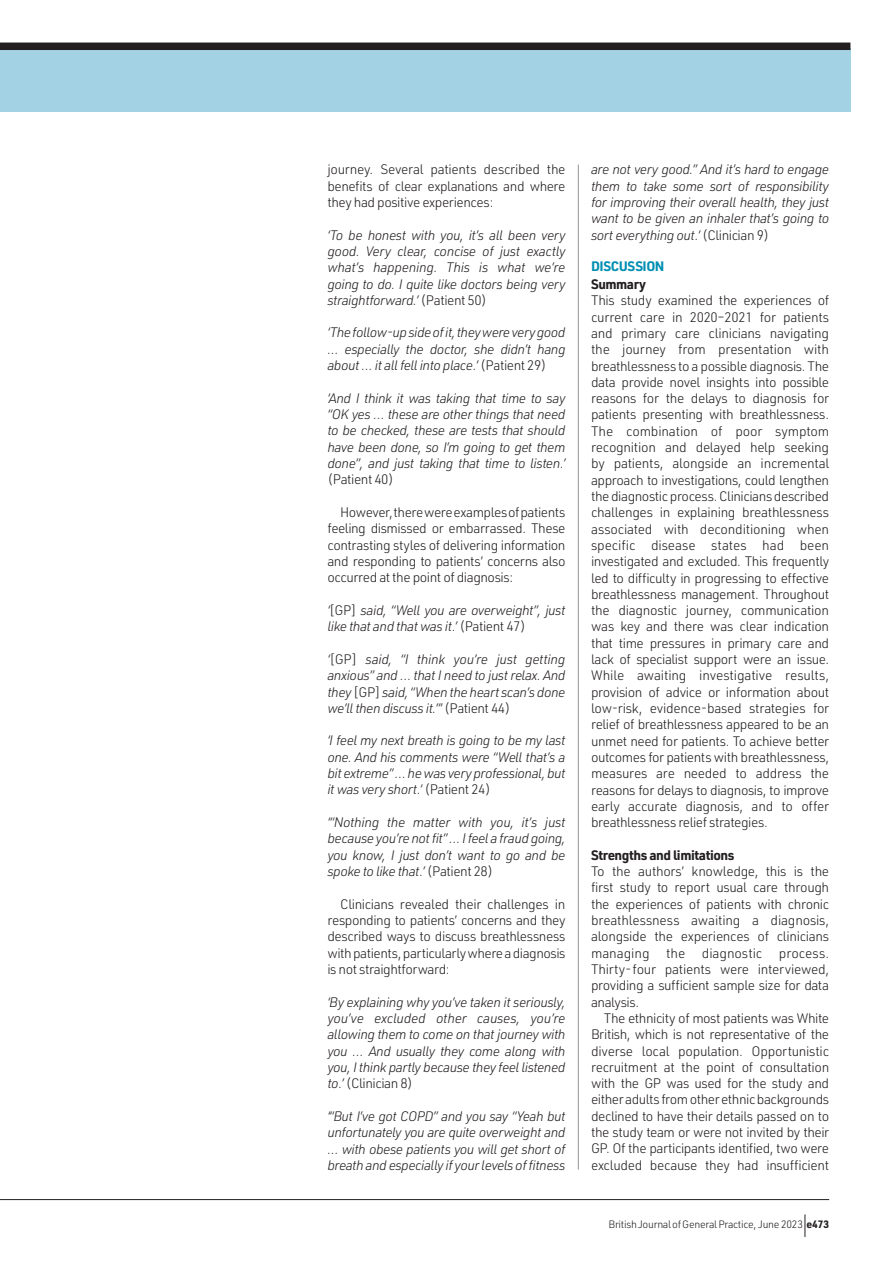
<style>
.page{position:relative;width:893px;height:1263px;background:#fff}
.page>*{position:absolute;margin:0;border:0;box-sizing:border-box;transform-origin:0 0}
.t1{font:300 13.5px/16.4px "URWDIN";letter-spacing:-.035em;color:#231f20;text-align:justify}
.t2{font:italic 300 13.5px/16.4px "URWDIN";letter-spacing:-.035em;color:#231f20;text-align:justify}
.t3{font:700 13.5px "URWDIN";letter-spacing:-.035em;color:#231f20}
.t4{font:700 13.5px "URWDIN";letter-spacing:-.035em;color:#008fb3}
.t5{font:300 10.5px "URWDIN";letter-spacing:-.025em;color:#231f20}
.s1{font-style:normal}
.s2{font-weight:700}
</style>
<div class="page">
<div style="left:0;top:48px;width:850px;height:64px;background:#a2d2e3"></div>
<div style="left:0;top:43px;width:850px;height:7px;background:#231f20"></div>
<hr style="left:578px;top:165px;width:1px;height:1004px;background:#939598">
<hr style="left:0;top:1199px;width:829px;height:1px;background:#231f20">
<svg style="left:805px;top:1214px;width:1px;height:23px"></svg>
<p class="t1" style="left:327px;top:161px;width:240px">journey. Several patients described the benefits of clear explanations and where they had positive experiences:</p>
<p class="t2" style="left:327px;top:226px;width:240px">‘To be honest with you, it’s all been very good. Very clear, concise of just exactly what’s happening. This is what we’re going to do. I quite like doctors being very straightforward.’ <span class="s1">(Patient 50)</span></p>
<p class="t2" style="left:327px;top:324px;width:240px">‘The follow-up side of it, they were very good … especially the doctor, she didn’t hang about … it all fell into place<span class="s1">.</span>’ <span class="s1">(Patient 29)</span></p>
<p class="t2" style="left:327px;top:389px;width:240px">‘And I think it was taking that time to say “OK yes … these are other things that need to be checked, these are tests that should have been done, so I’m going to get them done”, and just taking that time to listen<span class="s1">.</span>’ <span class="s1">(Patient 40)</span></p>
<p class="t1" style="left:327px;top:504px;width:240px;text-indent:13px">However, there were examples of patients feeling dismissed or embarrassed. These contrasting styles of delivering information and responding to patients’ concerns also occurred at the point of diagnosis:</p>
<p class="t2" style="left:327px;top:602px;width:240px">‘<span class="s1">[GP]</span> said, “Well you are overweight”, just like that and that was it<span class="s1">.</span>’ <span class="s1">(Patient 47)</span></p>
<p class="t2" style="left:327px;top:650px;width:240px">‘<span class="s1">[GP]</span> said, “I think you’re just getting anxious” and … that I need to just relax. And they <span class="s1">[GP]</span> said, “When the heart scan’s done we’ll then discuss it.”’ <span class="s1">(Patient 44)</span></p>
<p class="t2" style="left:327px;top:732px;width:240px">‘I feel my next breath is going to be my last one. And his comments were “Well that’s a bit extreme” … he was very professional, but it was very short<span class="s1">.</span>’ <span class="s1">(Patient 24)</span></p>
<p class="t2" style="left:327px;top:814px;width:240px">‘“Nothing the matter with you, it’s just because you’re not fit” … I feel a fraud going, you know, I just don’t want to go and be spoke to like that<span class="s1">.</span>’ <span class="s1">(Patient 28)</span></p>
<p class="t1" style="left:327px;top:895px;width:240px;text-indent:13px">Clinicians revealed their challenges in responding to patients’ concerns and they described ways to discuss breathlessness with patients, particularly where a diagnosis is not straightforward:</p>
<p class="t2" style="left:327px;top:993px;width:240px">‘By explaining why you’ve taken it seriously, you’ve excluded other causes, you’re allowing them to come on that journey with you … And usually they come along with you, I think partly because they feel listened to<span class="s1">.</span>’ <span class="s1">(Clinician 8)</span></p>
<p class="t2" style="left:327px;top:1107px;width:240px">‘“But I’ve got COPD” and you say “Yeah but unfortunately you are quite overweight and … with obese patients you will get short of breath and especially if your levels of fitness</p>
<p class="t2" style="left:591px;top:161px;width:240px">are not very good.” And it’s hard to engage them to take some sort of responsibility for improving their overall health, they just want to be given an inhaler that’s going to sort everything out<span class="s1">.</span>’ <span class="s1">(Clinician 9)</span></p>
<p class="t4" style="left:591px;top:257px;width:75px">DISCUSSION</p>
<p class="t3" style="left:591px;top:275px;width:57px">Summary</p>
<p class="t1" style="left:591px;top:292px;width:240px">This study examined the experiences of current care in 2020–2021 for patients and primary care clinicians navigating the journey from presentation with breathlessness to a possible diagnosis. The data provide novel insights into possible reasons for the delays to diagnosis for patients presenting with breathlessness.<br>The combination of poor symptom recognition and delayed help seeking by patients, alongside an incremental approach to investigations, could lengthen the diagnostic process. Clinicians described challenges in explaining breathlessness associated with deconditioning when specific disease states had been investigated and excluded. This frequently led to difficulty in progressing to effective breathlessness management. Throughout the diagnostic journey, communication was key and there was clear indication that time pressures in primary care and lack of specialist support were an issue.<br>While awaiting investigative results, provision of advice or information about low-risk, evidence-based strategies for relief of breathlessness appeared to be an unmet need for patients. To achieve better outcomes for patients with breathlessness, measures are needed to address the reasons for delays to diagnosis, to improve early accurate diagnosis, and to offer breathlessness relief strategies.</p>
<p class="t3" style="left:591px;top:846px;width:145px">Strengths and limitations</p>
<p class="t1" style="left:591px;top:863px;width:240px">To the authors’ knowledge, this is the first study to report usual care through the experiences of patients with chronic breathlessness awaiting a diagnosis, alongside the experiences of clinicians managing the diagnostic process.<br>Thirty- four patients were interviewed, providing a sufficient sample size for data analysis.</p>
<p class="t1" style="left:591px;top:1009px;width:240px;text-indent:13px">The ethnicity of most patients was White British, which is not representative of the diverse local population. Opportunistic recruitment at the point of consultation with the GP was used for the study and either adults from other ethnic backgrounds declined to have their details passed on to the study team or were not invited by their GP. Of the participants identified, two were excluded because they had insufficient</p>
<p class="t5" style="left:609px;top:1217px;width:222px">BritishJournalofGeneralPractice, June 2023 <span class="s2">e473</span></p>
</div>
